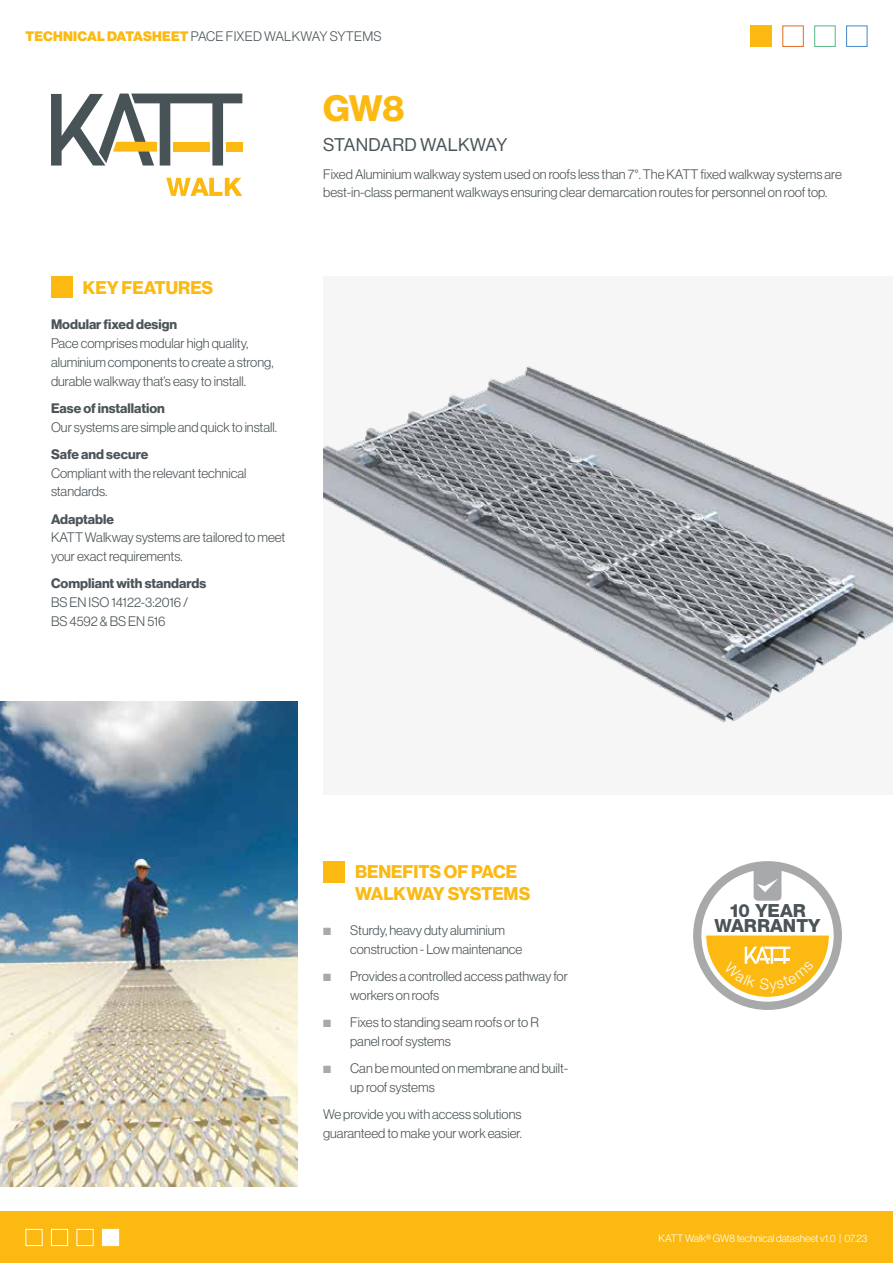
<style>
.page{position:relative;width:893px;height:1263px;background:#fff}
.page>*{position:absolute;margin:0;border:0;box-sizing:border-box;transform-origin:0 0}
.t1{font:36px "N Haas Grotesk DS Pro 75 Bd";color:#fbb911}
.t2{font:800 18.15px/15.1px "Helvetica Neue LTCYR";color:#495358;text-align:center}
.t3{font:18px/21.6px "N Haas Grotesk DS Pro 75 Bd";color:#fbb911}
.t4{font:18px "N Haas Grotesk DS Pro 55 Rg";letter-spacing:.015em;color:#4b5458}
.t5{font:13.5px/18.8px "N Haas Grotesk DS Pro 45 Lt";color:#4b5458}
.t6{font:13.5px "N Haas Grotesk DS Pro 75 Bd";color:#4b5458}
.t7{font:10.5px "N Haas Grotesk DS Pro 45 Lt";color:#fff}
.s1{font-family:"N Haas Grotesk DS Pro 95 Blk";color:#fbb911}
.s2{color:#a8a9ab}
</style>
<div class="page">
<svg style="left:51px;top:94px;width:191px;height:72px"></svg>
<div style="left:173px;top:142px;width:37px;height:10px;background:#fbb911"></div>
<div style="left:226px;top:142px;width:16px;height:10px;background:#fbb911"></div>
<svg style="left:166px;top:178px;width:76px;height:18px"></svg>
<div style="left:750px;top:26px;width:22px;height:21px;background:#fbb911"></div>
<div style="left:782px;top:26px;width:22px;height:21px;border:1px solid #e26c22"></div>
<div style="left:814px;top:26px;width:22px;height:21px;border:1px solid #58b586"></div>
<div style="left:846px;top:26px;width:21px;height:21px;border:1px solid #4689c8"></div>
<div style="left:51px;top:276px;width:21px;height:22px;background:#fbb911"></div>
<div style="left:323px;top:276px;width:570px;height:519px;background:#f6f6f7"></div>
<img style="left:323px;top:366px;width:570px;height:357px">
<div style="left:0;top:1212px;width:893px;height:51px;background:#fbb911"></div>
<div style="left:26px;top:1229px;width:17px;height:17px;border:1px solid #fff"></div>
<div style="left:51px;top:1229px;width:17px;height:17px;border:1px solid #fff"></div>
<div style="left:77px;top:1229px;width:17px;height:17px;border:1px solid #fff"></div>
<div style="left:102px;top:1229px;width:17px;height:17px;background:#fff;border:1px solid #fff"></div>
<img style="left:0;top:702px;width:298px;height:484px">
<div style="left:323px;top:861px;width:21px;height:21px;background:#fbb911"></div>
<svg style="left:693px;top:861px;width:149px;height:149px"></svg>
<p class="t5" style="left:26px;top:27px;width:357px"><span class="s1">TECHNICAL DATASHEET</span> PACE FIXED WALKWAY SYTEMS</p>
<h3 class="t3" style="left:83px;top:277px;width:132px">KEY FEATURES</h3>
<p class="t6" style="left:51px;top:317px;width:128px">Modular fixed design</p>
<p class="t5" style="left:51px;top:334px;width:224px">Pace comprises modular high quality, aluminium components to create a strong, durable walkway that’s easy to install.</p>
<p class="t6" style="left:51px;top:400px;width:115px">Ease of installation</p>
<p class="t5" style="left:51px;top:417px;width:227px">Our systems are simple and quick to install.</p>
<p class="t6" style="left:51px;top:446px;width:99px">Safe and secure</p>
<p class="t5" style="left:51px;top:463px;width:197px">Compliant with the relevant technical standards.</p>
<p class="t6" style="left:51px;top:511px;width:65px">Adaptable</p>
<p class="t5" style="left:51px;top:528px;width:236px">KATT Walkway systems are tailored to meet your exact requirements.</p>
<p class="t6" style="left:51px;top:576px;width:157px">Compliant with standards</p>
<p class="t5" style="left:51px;top:593px;width:139px">BS EN ISO 14122-3:2016 /<br>BS 4592 &amp; BS EN 516</p>
<h1 class="t1" style="left:323px;top:88px;width:83px">GW8</h1>
<h3 class="t4" style="left:323px;top:135px;width:186px">STANDARD WALKWAY</h3>
<p class="t5" style="left:323px;top:165px;width:520px">Fixed Aluminium walkway system used on roofs less than 7°. The KATT fixed walkway systems are best-in-class permanent walkways ensuring clear demarcation routes for personnel on roof top.</p>
<h3 class="t3" style="left:355px;top:861px;width:177px">BENEFITS OF PACE<br>WALKWAY SYSTEMS</h3>
<p class="t5" style="left:350px;top:921px;width:174px;text-indent:-27px"><span class="s2">■</span> Sturdy, heavy duty aluminium construction - Low maintenance</p>
<p class="t5" style="left:350px;top:967px;width:219px;text-indent:-27px"><span class="s2">■</span> Provides a controlled access pathway for workers on roofs</p>
<p class="t5" style="left:350px;top:1013px;width:190px;text-indent:-27px"><span class="s2">■</span> Fixes to standing seam roofs or to R panel roof systems</p>
<p class="t5" style="left:350px;top:1059px;width:220px;text-indent:-27px"><span class="s2">■</span> Can be mounted on membrane and built&shy;up roof systems</p>
<p class="t5" style="left:323px;top:1105px;width:200px">We provide you with access solutions guaranteed to make your work easier.</p>
<h2 class="t2" style="left:714px;top:903px;width:107px">10 YEAR<br>WARRANTY</h2>
<p class="t7" style="left:659px;top:1232px;width:210px">KATT Walk® GW8 technical datasheet v1.0 | 07.23</p>
</div>
